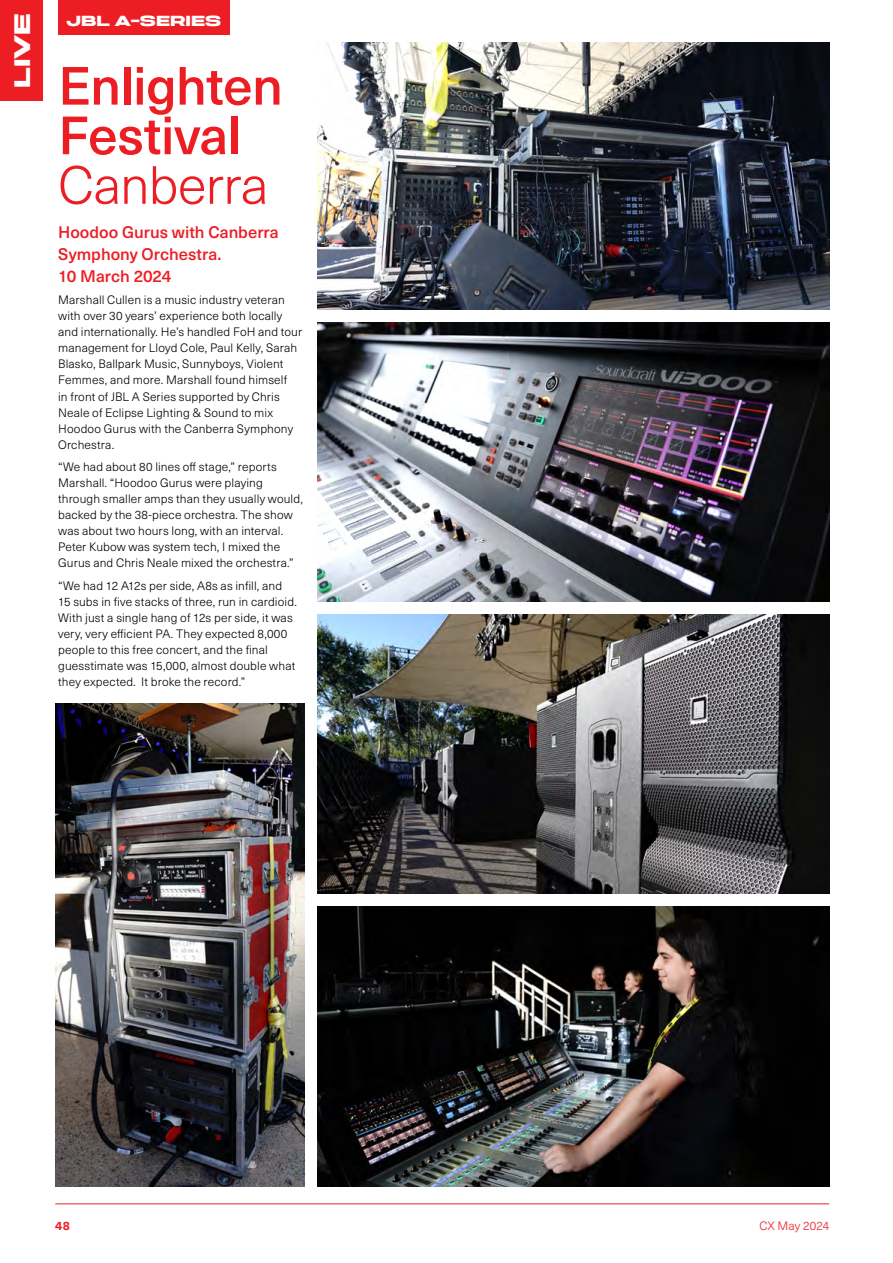
<style>
.page{position:relative;width:893px;height:1263px;background:#fff}
.page>*{position:absolute;margin:0;border:0;box-sizing:border-box;transform-origin:0 0}
.t1{font:500 52.8px/49.7px "Neue Haas Unica W1 G";letter-spacing:-.015em;color:#ed1d24}
.t2{font:300 52.8px "Neue Haas Unica W1 G";letter-spacing:-.015em;color:#ed1d24}
.t3{font:22.5px "Joyride EXT";color:#fff}
.t4{font:500 16.5px/22px "Neue Haas Unica W1 G";color:#ed1d24}
.t5{font:14.7px "Joyride EXT";color:#fff}
.t6{font:300 12px/16px "Neue Haas Unica W1 G";letter-spacing:.01em;color:#000}
.t7{font:300 12px "Neue Haas Unica W1 G";letter-spacing:.005em;color:#ed1d24}
.t8{font:700 12px "Neue Haas Unica W1 G";color:#ed1d24}
</style>
<div class="page">
<div style="left:0;top:0;width:43px;height:100px;background:#ed1d24"></div>
<hr style="left:55px;top:1203px;width:774px;height:1px;background:#ed1d24">
<img style="left:55px;top:703px;width:250px;height:483px">
<img style="left:317px;top:43px;width:512px;height:266px">
<img style="left:317px;top:614px;width:512px;height:280px">
<img style="left:317px;top:907px;width:512px;height:279px">
<img style="left:317px;top:322px;width:512px;height:280px">
<div style="left:58px;top:0;width:172px;height:34px;background:#ed1d24"></div>
<h2 class="t3" style="left:9px;top:88px;width:76px;rotate:-90deg">LIVE</h2>
<p class="t5" style="left:66px;top:12px;width:156px">JBL A-SERIES</p>
<h1 class="t1" style="left:58px;top:58px;width:226px">Enlighten<br>Festival</h1>
<h1 class="t2" style="left:58px;top:147px;width:212px">Canberra</h1>
<h3 class="t4" style="left:58px;top:220px;width:222px">Hoodoo Gurus with Canberra<br>Symphony Orchestra.<br>10 March 2024</h3>
<p class="t6" style="left:58px;top:291px;width:246px">Marshall Cullen is a music industry veteran with over 30 years’ experience both locally and internationally. He’s handled FoH and tour management for Lloyd Cole, Paul Kelly, Sarah Blasko, Ballpark Music, Sunnyboys, Violent Femmes, and more. Marshall found himself<br>in front of JBL A Series supported by Chris Neale of Eclipse Lighting &amp; Sound to mix Hoodoo Gurus with the Canberra Symphony Orchestra.</p>
<p class="t6" style="left:58px;top:458px;width:246px">“We had about 80 lines off stage,” reports Marshall. “Hoodoo Gurus were playing through smaller amps than they usually would, backed by the 38-piece orchestra. The show was about two hours long, with an interval.<br>Peter Kubow was system tech, I mixed the Gurus and Chris Neale mixed the orchestra.”</p>
<p class="t6" style="left:58px;top:577px;width:240px">“We had 12 A12s per side, A8s as infill, and 15 subs in five stacks of three, run in cardioid.<br>With just a single hang of 12s per side, it was very, very efficient PA. They expected 8,000 people to this free concert, and the final guesstimate was 15,000, almost double what they expected. It broke the record.”</p>
<p class="t8" style="left:55px;top:1217px;width:16px">48</p>
<p class="t7" style="left:759px;top:1217px;width:71px">CX May 2024</p>
</div>
